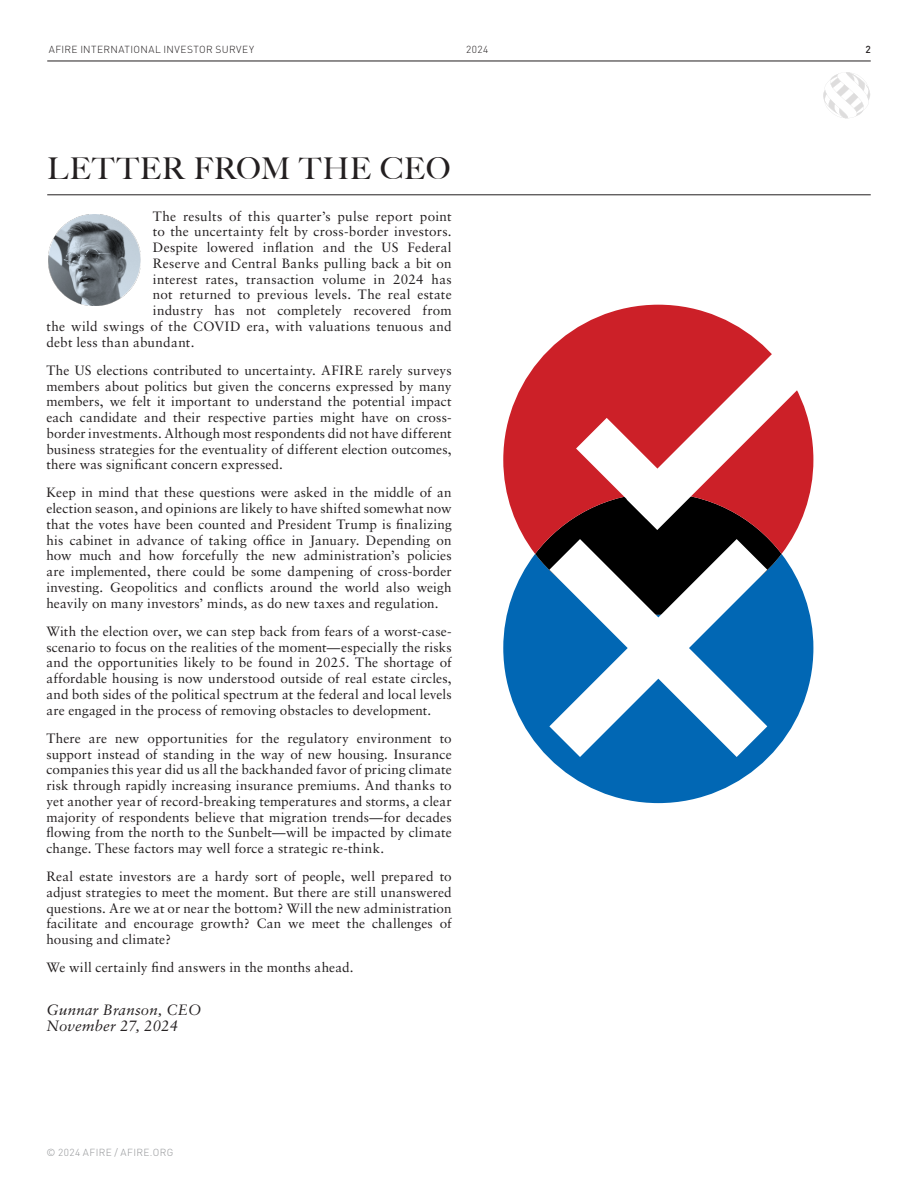
<style>
.page{position:relative;width:918px;height:1188px;background:#fff}
.page>*{position:absolute;margin:0;border:0;box-sizing:border-box;transform-origin:0 0}
.subhead_new_medium{font:500 30px "Big Caslon";letter-spacing:.03em;color:#231f20}
.BODY_COPY___Sabon{font:italic 15px/15.8px "Sabon";letter-spacing:.015em;color:#231f20}
.BODY_COPY___Sabon-2{font:13.5px/15.8px "Sabon";letter-spacing:.015em;color:#231f20;text-align:justify}
.t1{font:300 10.2px "DIN";letter-spacing:.045em;color:#231f20}
.t2{font:300 10.2px "DIN";letter-spacing:.04em;color:#939598}
.t3{font:500 10.2px "DIN";color:#231f20}
</style>
<div class="page">
<hr style="left:47px;top:61px;width:824px;height:1px;background:#231f20">
<hr style="left:47px;top:195px;width:824px;height:1px;background:#231f20">
<svg style="left:823px;top:72px;width:47px;height:47px"></svg>
<svg style="left:503px;top:554px;width:310px;height:249px;fill:#0167b4"></svg>
<svg style="left:503px;top:305px;width:294px;height:249px;fill:#cc2028"></svg>
<img style="left:49px;top:214px;width:91px;height:92px">
<svg style="left:49px;top:214px;width:91px;height:92px;background:#818a92"></svg>
<svg style="left:549px;top:539px;width:218px;height:218px"></svg>
<svg style="left:576px;top:339px;width:238px;height:191px"></svg>
<p class="t1" style="left:49px;top:43px;width:207px">AFIRE INTERNATIONAL INVESTOR SURVEY</p>
<p class="t1" style="left:466px;top:43px;width:24px">2024</p>
<p class="t3" style="left:865px;top:43px;width:7px">2</p>
<p class="subhead_new_medium" style="left:47px;top:144px;width:405px">LETTER FROM THE CEO</p>
<p class="BODY_COPY___Sabon-2" style="left:153px;top:208px;width:300px">The results of this quarter’s pulse report point</p>
<p class="BODY_COPY___Sabon-2" style="left:153px;top:224px;width:300px">to the uncertainty felt by cross-border investors.</p>
<p class="BODY_COPY___Sabon-2" style="left:153px;top:239px;width:300px">Despite lowered inflation and the US Federal</p>
<p class="BODY_COPY___Sabon-2" style="left:153px;top:255px;width:300px">Reserve and Central Banks pulling back a bit on</p>
<p class="BODY_COPY___Sabon-2" style="left:153px;top:271px;width:300px">interest rates, transaction volume in 2024 has</p>
<p class="BODY_COPY___Sabon-2" style="left:153px;top:287px;width:300px">not returned to previous levels. The real estate</p>
<p class="BODY_COPY___Sabon-2" style="left:153px;top:302px;width:300px">industry has not completely recovered from</p>
<p class="BODY_COPY___Sabon-2" style="left:46px;top:318px;width:407px">the wild swings of the COVID era, with valuations tenuous and</p>
<p class="BODY_COPY___Sabon-2" style="left:46px;top:334px;width:150px">debt less than abundant.</p>
<p class="BODY_COPY___Sabon-2" style="left:46px;top:362px;width:407px">The US elections contributed to uncertainty. AFIRE rarely surveys members about politics but given the concerns expressed by many members, we felt it important to understand the potential impact each candidate and their respective parties might have on cross&shy;border investments. Although most respondents did not have different business strategies for the eventuality of different election outcomes, there was significant concern expressed.</p>
<p class="BODY_COPY___Sabon-2" style="left:46px;top:485px;width:407px">Keep in mind that these questions were asked in the middle of an election season, and opinions are likely to have shifted somewhat now that the votes have been counted and President Trump is finalizing his cabinet in advance of taking office in January. Depending on how much and how forcefully the new administration’s policies are implemented, there could be some dampening of cross-border investing. Geopolitics and conflicts around the world also weigh heavily on many investors’ minds, as do new taxes and regulation.</p>
<p class="BODY_COPY___Sabon-2" style="left:46px;top:623px;width:407px">With the election over, we can step back from fears of a worst-case&shy;scenario to focus on the realities of the moment—especially the risks and the opportunities likely to be found in 2025. The shortage of affordable housing is now understood outside of real estate circles, and both sides of the political spectrum at the federal and local levels are engaged in the process of removing obstacles to development.</p>
<p class="BODY_COPY___Sabon-2" style="left:46px;top:730px;width:407px">There are new opportunities for the regulatory environment to support instead of standing in the way of new housing. Insurance companies this year did us all the backhanded favor of pricing climate risk through rapidly increasing insurance premiums. And thanks to yet another year of record-breaking temperatures and storms, a clear majority of respondents believe that migration trends—for decades flowing from the north to the Sunbelt—will be impacted by climate change. These factors may well force a strategic re-think.</p>
<p class="BODY_COPY___Sabon-2" style="left:46px;top:868px;width:407px">Real estate investors are a hardy sort of people, well prepared to adjust strategies to meet the moment. But there are still unanswered questions. Are we at or near the bottom? Will the new administration facilitate and encourage growth? Can we meet the challenges of housing and climate?</p>
<p class="BODY_COPY___Sabon-2" style="left:46px;top:960px;width:309px">We will certainly find answers in the months ahead.</p>
<p class="BODY_COPY___Sabon" style="left:46px;top:1002px;width:157px">Gunnar Branson, CEO<br>November 27, 2024</p>
<p class="t2" style="left:46px;top:1147px;width:128px">© 2024 AFIRE / AFIRE.ORG</p>
</div>
